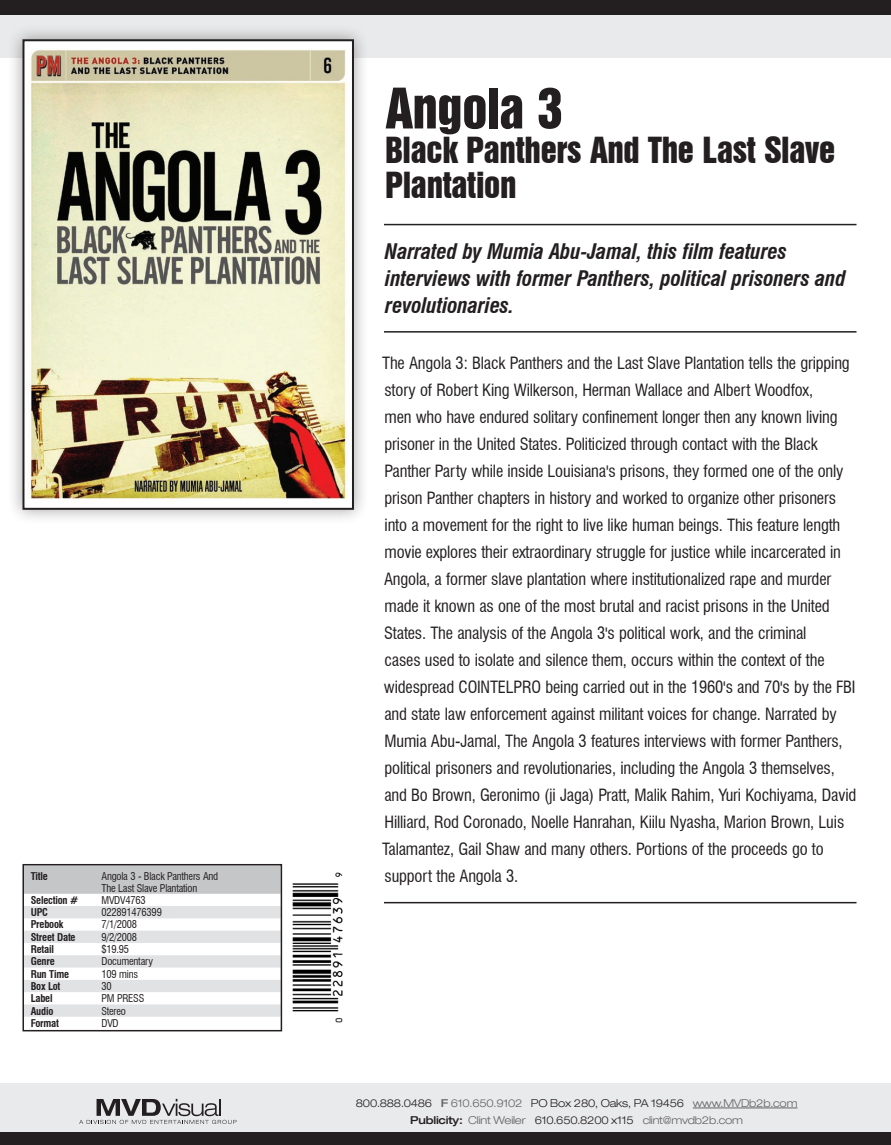
<style>
.page{position:relative;width:891px;height:1145px;background:#fff}
.page>*{position:absolute;margin:0;border:0;box-sizing:border-box;transform-origin:0 0}
.t1{font:51px "Swiss 921 BT Regular A";letter-spacing:-.01em;color:#231f20}
.t2{font:33px/35px "Swiss 921 BT Regular A";letter-spacing:-.01em;color:#231f20}
.t3{font:italic 700 condensed 21px/27px "Swiss 721 BT";letter-spacing:-.01em;color:#231f20}
.t4{font:condensed 16.5px/27px "Swiss 721 BT";letter-spacing:-.01em;color:#231f20}
.t5{font:300 expanded 10.8px/16.5px "Helvetica 43";letter-spacing:-.02em;color:#636366;text-align:center}
.t6{font:condensed 10.5px "Swiss 721 BT";letter-spacing:-.02em;color:#231f20}
.t7{font:700 condensed 10.5px "Swiss 721 BT";letter-spacing:-.02em;color:#231f20}
.s1{color:#231f20}
.s2{font-family:"Helvetica 63";font-weight:500}
.s3{font-family:"Helvetica 63";font-weight:500;color:#231f20}
</style>
<div class="page">
<div style="left:0;top:1083px;width:891px;height:50px;background:#e9eaeb"></div>
<hr style="left:693px;top:1107px;width:105px;height:1px;background:#636366">
<svg style="left:79px;top:1099px;width:158px;height:25px"></svg>
<hr style="left:384px;top:224px;width:472px;height:1px;background:#231f20">
<hr style="left:384px;top:331px;width:472px;height:2px;background:#231f20">
<hr style="left:384px;top:902px;width:472px;height:1px;background:#231f20">
<div style="left:25px;top:867px;width:254px;height:27px;background:#c5c6c8"></div>
<svg style="left:25px;top:906px;width:254px;height:111px"></svg>
<div style="left:22px;top:864px;width:260px;height:167px;border:2px solid #231f20"></div>
<img style="left:292px;top:872px;width:51px;height:151px">
<div style="left:0;top:0;width:891px;height:16px;background:#231f20"></div>
<div style="left:0;top:1132px;width:891px;height:13px;background:#231f20"></div>
<div style="left:0;top:16px;width:891px;height:42px;background:#e9eaeb"></div>
<div style="left:7px;top:23px;width:361px;height:502px;background:#231f20;opacity:.4"></div>
<img style="left:25px;top:42px;width:326px;height:465px">
<div style="left:22px;top:39px;width:332px;height:471px;border:2px solid #231f20"></div>
<h1 class="t1" style="left:386px;top:75px;width:179px">Angola 3</h1>
<h2 class="t2" style="left:385px;top:133px;width:451px">Black Panthers And The Last Slave<br>Plantation</h2>
<p class="t3" style="left:385px;top:238px;width:462px">Narrated by Mumia Abu-Jamal, this film features interviews with former Panthers, political prisoners and revolutionaries.</p>
<p class="t4" style="left:382px;top:350px;width:476px">The Angola 3: Black Panthers and the Last Slave Plantation tells the gripping story of Robert King Wilkerson, Herman Wallace and Albert Woodfox,<br>men who have endured solitary confinement longer then any known living prisoner in the United States. Politicized through contact with the Black Panther Party while inside Louisiana's prisons, they formed one of the only prison Panther chapters in history and worked to organize other prisoners into a movement for the right to live like human beings. This feature length movie explores their extraordinary struggle for justice while incarcerated in Angola, a former slave plantation where institutionalized rape and murder made it known as one of the most brutal and racist prisons in the United States. The analysis of the Angola 3's political work, and the criminal<br>cases used to isolate and silence them, occurs within the context of the widespread COINTELPRO being carried out in the 1960's and 70's by the FBI and state law enforcement against militant voices for change. Narrated by Mumia Abu-Jamal, The Angola 3 features interviews with former Panthers, political prisoners and revolutionaries, including the Angola 3 themselves, and Bo Brown, Geronimo (ji Jaga) Pratt, Malik Rahim, Yuri Kochiyama, David Hilliard, Rod Coronado, Noelle Hanrahan, Kiilu Nyasha, Marion Brown, Luis Talamantez, Gail Shaw and many others. Portions of the proceeds go to</p>
<p class="t7" style="left:31px;top:870px;width:19px">Title</p>
<p class="t6" style="left:101px;top:870px;width:118px">Angola 3 - Black Panthers And</p>
<p class="t4" style="left:385px;top:863px;width:135px">support the Angola 3.</p>
<p class="t6" style="left:101px;top:881px;width:97px">The Last Slave Plantation</p>
<p class="t7" style="left:31px;top:894px;width:49px">Selection #</p>
<p class="t6" style="left:101px;top:894px;width:46px">MVDV4763</p>
<p class="t7" style="left:31px;top:906px;width:19px">UPC</p>
<p class="t6" style="left:101px;top:906px;width:62px">022891476399</p>
<p class="t7" style="left:31px;top:918px;width:34px">Prebook</p>
<p class="t6" style="left:101px;top:918px;width:37px">7/1/2008</p>
<p class="t7" style="left:31px;top:931px;width:46px">Street Date</p>
<p class="t6" style="left:101px;top:931px;width:37px">9/2/2008</p>
<p class="t7" style="left:31px;top:943px;width:25px">Retail</p>
<p class="t6" style="left:101px;top:943px;width:29px">$19.95</p>
<p class="t7" style="left:31px;top:955px;width:25px">Genre</p>
<p class="t6" style="left:101px;top:955px;width:53px">Documentary</p>
<p class="t7" style="left:31px;top:967px;width:40px">Run Time</p>
<p class="t6" style="left:101px;top:967px;width:38px">109 mins</p>
<p class="t7" style="left:31px;top:980px;width:31px">Box Lot</p>
<p class="t6" style="left:101px;top:980px;width:12px">30</p>
<p class="t7" style="left:31px;top:992px;width:23px">Label</p>
<p class="t6" style="left:101px;top:992px;width:45px">PM PRESS</p>
<p class="t7" style="left:31px;top:1004px;width:24px">Audio</p>
<p class="t6" style="left:101px;top:1004px;width:26px">Stereo</p>
<p class="t7" style="left:31px;top:1017px;width:30px">Format</p>
<p class="t6" style="left:101px;top:1017px;width:19px">DVD</p>
<p class="t5" style="left:356px;top:1095px;width:443px"><span class="s1">800.888.0486</span> <span class="s2">F</span> 610.650.9102 <span class="s1">PO Box 280, Oaks, PA 19456</span> www.MVDb2b.com<br><span class="s3">Publicity:</span> Clint Weiler <span class="s1">610.650.8200 x115</span> clint@mvdb2b.com</p>
</div>
